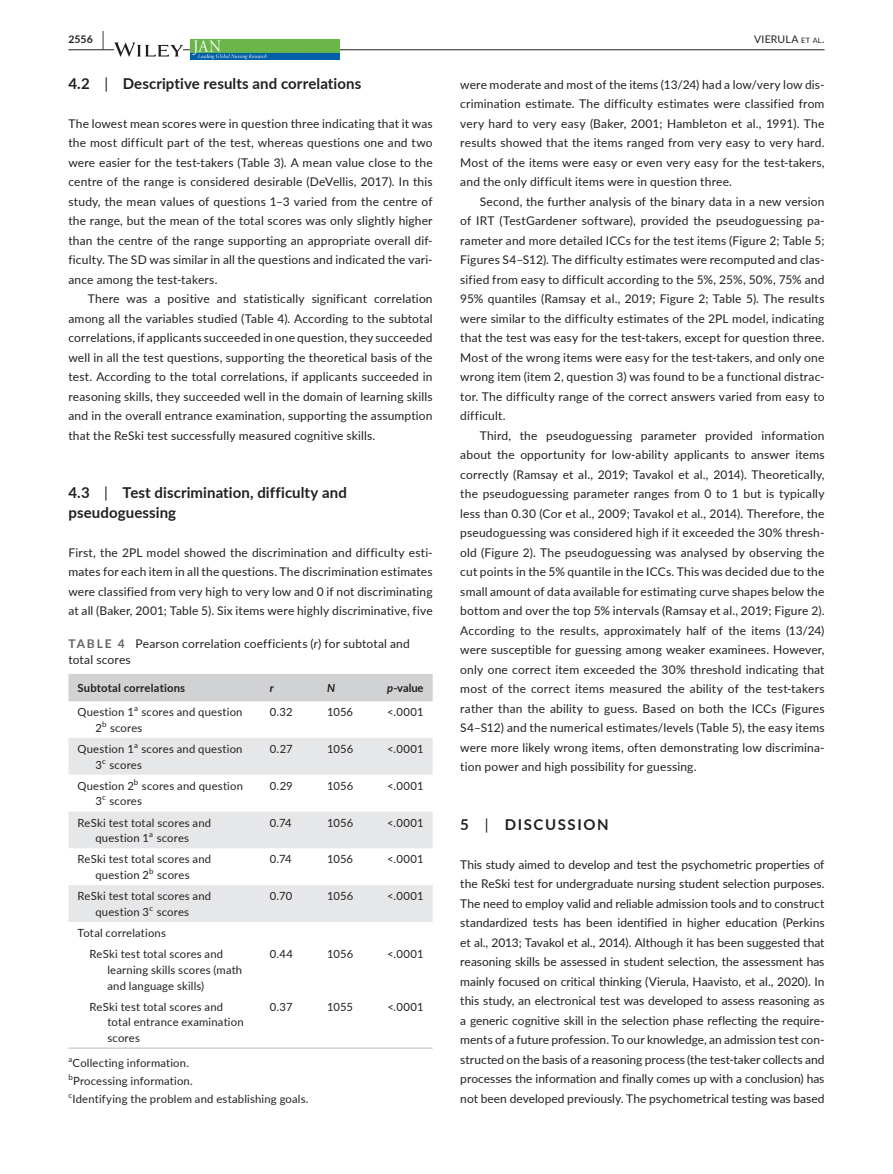
<style>
.page{position:relative;width:893px;height:1174px;background:#fff}
.page>*{position:absolute;margin:0;border:0;box-sizing:border-box;transform-origin:0 0}
.t1{font:700 15px/19.5px "Lato";letter-spacing:.005em;color:#231f20}
.t2{font:700 15px "Lato";letter-spacing:.11em;color:#231f20}
.t3{font:12px/19.5px "Lato";letter-spacing:.015em;color:#231f20;text-align:justify}
.t4{font:11.25px/15.8px "Lato";letter-spacing:.015em;color:#231f20}
.t5{font:700 11.25px "Lato";letter-spacing:.015em;color:#231f20}
.t6{font:italic 700 11.25px "Lato";color:#231f20}
.t7{font:10.5px "Lato";letter-spacing:.015em;color:#231f20}
.t8{font:700 10.5px "Lato";color:#231f20}
.t9{font:7.8px "Lato";color:#231f20}
.s1{font-size:19.5px}
.s2{font-size:7.35px}
.s3{font-weight:400}
.s4{font-weight:700;color:#636366}
.s5{font-style:italic}
</style>
<div class="page">
<hr style="left:68px;top:49px;width:756px;height:1px;background:#231f20">
<svg style="left:114px;top:42px;width:69px;height:15px"></svg>
<img style="left:191px;top:40px;width:148px;height:19px">
<div style="left:68px;top:674px;width:365px;height:27px;background:#d1d2d4"></div>
<svg style="left:68px;top:738px;width:365px;height:184px;fill:#e6e7e9"></svg>
<hr style="left:68px;top:1047px;width:193px;height:1px;background:#d1d2d4">
<hr style="left:261px;top:1047px;width:57px;height:1px;background:#d1d2d4">
<hr style="left:318px;top:1047px;width:60px;height:1px;background:#d1d2d4">
<hr style="left:378px;top:1047px;width:55px;height:1px;background:#d1d2d4">
<p class="t8" style="left:68px;top:31px;width:37px">2556 <span class="s1">|</span></p>
<p class="t7" style="left:754px;top:31px;width:72px">VIERULA <span class="s2">et al</span>.</p>
<p class="t1" style="left:68px;top:73px;width:294px">4.2 <span class="s3">|</span> Descriptive results and correlations</p>
<p class="t3" style="left:68px;top:113px;width:366px">The lowest mean scores were in question three indicating that it was the most difficult part of the test, whereas questions one and two were easier for the test-takers (Table 3). A mean value close to the centre of the range is considered desirable (DeVellis, 2017). In this study, the mean values of questions 1–3 varied from the centre of the range, but the mean of the total scores was only slightly higher than the centre of the range supporting an appropriate overall dif&shy;ficulty. The SD was similar in all the questions and indicated the vari&shy;ance among the test-takers.</p>
<p class="t3" style="left:68px;top:288px;width:366px;text-indent:20px">There was a positive and statistically significant correlation among all the variables studied (Table 4). According to the subtotal correlations, if applicants succeeded in one question, they succeeded well in all the test questions, supporting the theoretical basis of the test. According to the total correlations, if applicants succeeded in reasoning skills, they succeeded well in the domain of learning skills and in the overall entrance examination, supporting the assumption that the ReSki test successfully measured cognitive skills.</p>
<p class="t3" style="left:460px;top:74px;width:366px">were moderate and most of the items (13/24) had a low/very low dis&shy;crimination estimate. The difficulty estimates were classified from very hard to very easy (Baker, 2001; Hambleton et al., 1991). The results showed that the items ranged from very easy to very hard.<br>Most of the items were easy or even very easy for the test-takers, and the only difficult items were in question three.</p>
<p class="t3" style="left:460px;top:191px;width:366px;text-indent:20px">Second, the further analysis of the binary data in a new version of IRT (TestGardener software), provided the pseudoguessing pa&shy;rameter and more detailed ICCs for the test items (Figure 2; Table 5; Figures S4–S12). The difficulty estimates were recomputed and clas&shy;sified from easy to difficult according to the 5%, 25%, 50%, 75% and 95% quantiles (Ramsay et al., 2019; Figure 2; Table 5). The results were similar to the difficulty estimates of the 2PL model, indicating that the test was easy for the test-takers, except for question three.<br>Most of the wrong items were easy for the test-takers, and only one wrong item (item 2, question 3) was found to be a functional distrac&shy;tor. The difficulty range of the correct answers varied from easy to difficult.</p>
<p class="t3" style="left:460px;top:425px;width:366px;text-indent:20px">Third, the pseudoguessing parameter provided information about the opportunity for low-ability applicants to answer items correctly (Ramsay et al., 2019; Tavakol et al., 2014). Theoretically, the pseudoguessing parameter ranges from 0 to 1 but is typically less than 0.30 (Cor et al., 2009; Tavakol et al., 2014). Therefore, the pseudoguessing was considered high if it exceeded the 30% thresh&shy;old (Figure 2). The pseudoguessing was analysed by observing the cut points in the 5% quantile in the ICCs. This was decided due to the small amount of data available for estimating curve shapes below the bottom and over the top 5% intervals (Ramsay et al., 2019; Figure 2).<br>According to the results, approximately half of the items (13/24) were susceptible for guessing among weaker examinees. However, only one correct item exceeded the 30% threshold indicating that most of the correct items measured the ability of the test-takers rather than the ability to guess. Based on both the ICCs (Figures S4–S12) and the numerical estimates/levels (Table 5), the easy items were more likely wrong items, often demonstrating low discrimina&shy;tion power and high possibility for guessing.</p>
<p class="t1" style="left:68px;top:482px;width:280px">4.3 <span class="s3">|</span> Test discrimination, difficulty and pseudoguessing</p>
<p class="t3" style="left:68px;top:542px;width:366px">First, the 2PL model showed the discrimination and difficulty esti&shy;mates for each item in all the questions. The discrimination estimates were classified from very high to very low and 0 if not discriminating at all (Baker, 2001; Table 5). Six items were highly discriminative, five</p>
<p class="t3" style="left:68px;top:634px;width:343px;line-height:16.5px"><span class="s4">TABLE 4</span> Pearson correlation coefficients (<span class="s5">r</span>) for subtotal and total scores</p>
<p class="t5" style="left:77px;top:680px;width:109px">Subtotal correlations</p>
<p class="t6" style="left:270px;top:680px;width:5px">r</p>
<p class="t6" style="left:327px;top:680px;width:10px">N</p>
<p class="t5" style="left:387px;top:680px;width:38px"><span class="s5">p</span>-value</p>
<p class="t4" style="left:77px;top:703px;width:58px">Question 1</p>
<p class="t9" style="left:134px;top:702px;width:5px">a</p>
<p class="t4" style="left:142px;top:703px;width:103px">scores and question</p>
<p class="t4" style="left:95px;top:719px;width:8px">2</p>
<p class="t9" style="left:102px;top:718px;width:6px">b</p>
<p class="t4" style="left:270px;top:703px;width:24px">0.32</p>
<p class="t4" style="left:327px;top:703px;width:28px">1056</p>
<p class="t4" style="left:387px;top:703px;width:38px">&lt;.0001</p>
<p class="t4" style="left:110px;top:719px;width:34px">scores</p>
<p class="t4" style="left:77px;top:740px;width:58px">Question 1</p>
<p class="t9" style="left:134px;top:739px;width:5px">a</p>
<p class="t4" style="left:142px;top:740px;width:103px">scores and question</p>
<p class="t4" style="left:95px;top:756px;width:8px">3</p>
<p class="t9" style="left:102px;top:755px;width:5px">c</p>
<p class="t4" style="left:270px;top:740px;width:24px">0.27</p>
<p class="t4" style="left:327px;top:740px;width:28px">1056</p>
<p class="t4" style="left:387px;top:740px;width:38px">&lt;.0001</p>
<p class="t4" style="left:110px;top:756px;width:34px">scores</p>
<p class="t4" style="left:77px;top:777px;width:58px">Question 2</p>
<p class="t9" style="left:134px;top:776px;width:6px">b</p>
<p class="t4" style="left:95px;top:777px;width:149px;text-indent:46px">scores and question<br>3<sup>c</sup> scores</p>
<p class="t4" style="left:270px;top:777px;width:24px">0.29</p>
<p class="t4" style="left:327px;top:777px;width:28px">1056</p>
<p class="t4" style="left:387px;top:777px;width:38px">&lt;.0001</p>
<p class="t4" style="left:95px;top:814px;width:117px;text-indent:-18px">ReSki test total scores and question 1</p>
<p class="t4" style="left:270px;top:814px;width:23px">0.74</p>
<p class="t4" style="left:327px;top:814px;width:28px">1056</p>
<p class="t4" style="left:387px;top:814px;width:38px">&lt;.0001</p>
<p class="t9" style="left:149px;top:828px;width:5px">a</p>
<p class="t4" style="left:157px;top:830px;width:34px">scores</p>
<p class="t4" style="left:95px;top:851px;width:117px;text-indent:-18px">ReSki test total scores and question 2</p>
<p class="t9" style="left:149px;top:865px;width:6px">b</p>
<p class="t4" style="left:157px;top:866px;width:34px">scores</p>
<p class="t4" style="left:95px;top:887px;width:117px;text-indent:-18px">ReSki test total scores and question 3</p>
<p class="t9" style="left:149px;top:902px;width:5px">c</p>
<p class="t4" style="left:157px;top:903px;width:34px">scores</p>
<p class="t4" style="left:89px;top:922px;width:135px;line-height:21px;text-indent:-12px">Total correlations<br>ReSki test total scores and</p>
<p class="t4" style="left:107px;top:961px;width:136px">learning skills scores (math and language skills)</p>
<p class="t4" style="left:270px;top:851px;width:23px">0.74</p>
<p class="t4" style="left:327px;top:851px;width:28px">1056</p>
<p class="t4" style="left:387px;top:851px;width:38px">&lt;.0001</p>
<p class="t4" style="left:270px;top:887px;width:24px">0.70</p>
<p class="t4" style="left:327px;top:887px;width:28px">1056</p>
<p class="t4" style="left:387px;top:887px;width:38px">&lt;.0001</p>
<p class="t4" style="left:270px;top:945px;width:25px">0.44</p>
<p class="t4" style="left:327px;top:945px;width:28px">1056</p>
<p class="t4" style="left:387px;top:945px;width:38px">&lt;.0001</p>
<p class="t4" style="left:107px;top:998px;width:138px;text-indent:-18px">ReSki test total scores and total entrance examination scores</p>
<p class="t4" style="left:270px;top:998px;width:24px">0.37</p>
<p class="t4" style="left:327px;top:998px;width:27px">1055</p>
<p class="t4" style="left:387px;top:998px;width:38px">&lt;.0001</p>
<p class="t9" style="left:68px;top:1053px;width:5px">a</p>
<p class="t4" style="left:73px;top:1054px;width:118px">Collecting information.</p>
<p class="t9" style="left:68px;top:1071px;width:6px">b</p>
<p class="t4" style="left:73px;top:1072px;width:121px">Processing information.</p>
<p class="t9" style="left:68px;top:1089px;width:5px">c</p>
<p class="t4" style="left:72px;top:1090px;width:238px">Identifying the problem and establishing goals.</p>
<p class="t2" style="left:460px;top:813px;width:150px">5 <span class="s3">|</span> DISCUSSION</p>
<p class="t3" style="left:460px;top:854px;width:366px">This study aimed to develop and test the psychometric properties of the ReSki test for undergraduate nursing student selection purposes.<br>The need to employ valid and reliable admission tools and to construct standardized tests has been identified in higher education (Perkins et al., 2013; Tavakol et al., 2014). Although it has been suggested that reasoning skills be assessed in student selection, the assessment has mainly focused on critical thinking (Vierula, Haavisto, et al., 2020). In this study, an electronical test was developed to assess reasoning as a generic cognitive skill in the selection phase reflecting the require&shy;ments of a future profession. To our knowledge, an admission test con&shy;structed on the basis of a reasoning process (the test-taker collects and processes the information and finally comes up with a conclusion) has not been developed previously. The psychometrical testing was based</p>
</div>
